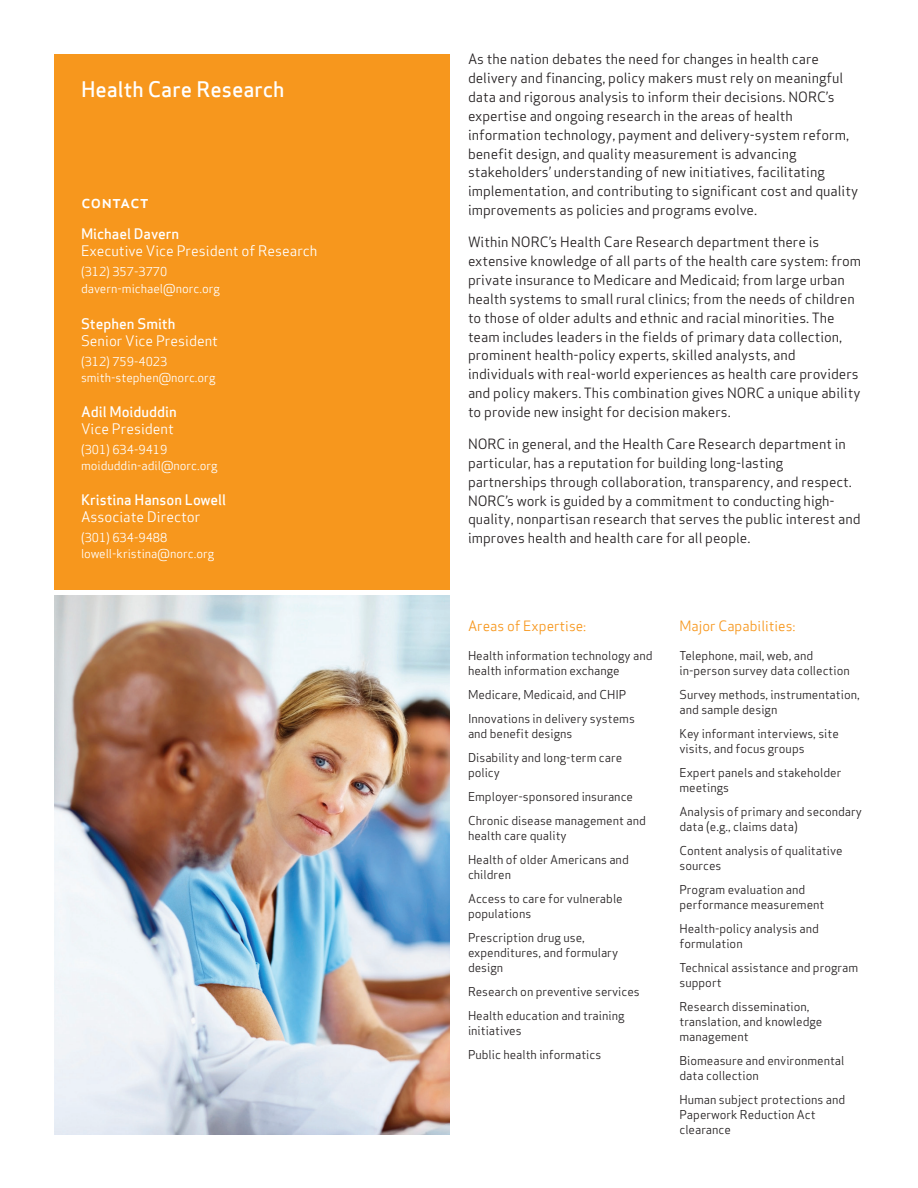
<style>
.page{position:relative;width:918px;height:1188px;background:#fff}
.page>*{position:absolute;margin:0;border:0;box-sizing:border-box;transform-origin:0 0}
.t1{font:21px "Apex Sans Medium T";color:#fff}
.t2{font:18px "Apex Sans Medium C";color:#fff}
.t3{font:14.25px "Apex Sans Book T";color:#fff}
.t4{font:14.25px "Apex Sans Medium T";color:#fff}
.t5{font:13.8px/18.9px "Apex Sans";color:#231f20}
.t6{font:13.8px "Apex Sans Book ST";color:#f7971d}
.t7{font:12px/15px "Apex Sans";color:#231f20}
.t8{font:12px/15.8px "Apex Sans Book T";color:#fff}
</style>
<div class="page">
<img style="left:54px;top:596px;width:396px;height:538px">
<div style="left:54px;top:54px;width:396px;height:536px;background:#f7971d"></div>
<h1 class="t1" style="left:81px;top:75px;width:205px">Health Care Research</h1>
<h2 class="t2" style="left:81px;top:190px;width:69px">contact</h2>
<p class="t4" style="left:81px;top:225px;width:100px">Michael Davern</p>
<p class="t3" style="left:81px;top:242px;width:238px">Executive Vice President of Research</p>
<p class="t8" style="left:81px;top:263px;width:140px;line-height:17.1px">(312) 357-3770 davern-michael@norc.org</p>
<p class="t4" style="left:81px;top:314px;width:96px">Stephen Smith</p>
<p class="t3" style="left:81px;top:331px;width:139px">Senior Vice President</p>
<p class="t8" style="left:81px;top:353px;width:136px">(312) 759-4023 smith-stephen@norc.org</p>
<p class="t4" style="left:81px;top:402px;width:97px">Adil Moiduddin</p>
<p class="t3" style="left:81px;top:419px;width:94px">Vice President</p>
<p class="t8" style="left:81px;top:442px;width:138px">(301) 634-9419 moiduddin-adil@norc.org</p>
<p class="t4" style="left:81px;top:490px;width:147px">Kristina Hanson Lowell</p>
<p class="t3" style="left:81px;top:508px;width:121px">Associate Director</p>
<p class="t8" style="left:81px;top:530px;width:135px">(301) 634-9488 lowell-kristina@norc.org</p>
<p class="t5" style="left:468px;top:49px;width:392px">As the nation debates the need for changes in health care delivery and financing, policy makers must rely on meaningful data and rigorous analysis to inform their decisions. NORC’s expertise and ongoing research in the areas of health information technology, payment and delivery-system reform, benefit design, and quality measurement is advancing stakeholders’ understanding of new initiatives, facilitating implementation, and contributing to significant cost and quality improvements as policies and programs evolve.</p>
<p class="t5" style="left:468px;top:232px;width:395px">Within NORC’s Health Care Research department there is extensive knowledge of all parts of the health care system: from private insurance to Medicare and Medicaid; from large urban health systems to small rural clinics; from the needs of children to those of older adults and ethnic and racial minorities. The team includes leaders in the fields of primary data collection, prominent health-policy experts, skilled analysts, and individuals with real-world experiences as health care providers and policy makers. This combination gives NORC a unique ability to provide new insight for decision makers.</p>
<p class="t5" style="left:468px;top:433px;width:394px">NORC in general, and the Health Care Research department in particular, has a reputation for building long-lasting partnerships through collaboration, transparency, and respect.<br>NORC’s work is guided by a commitment to conducting high&shy;quality, nonpartisan research that serves the public interest and improves health and health care for all people.</p>
<p class="t6" style="left:468px;top:617px;width:120px">Areas of Expertise:</p>
<p class="t7" style="left:468px;top:647px;width:186px">Health information technology and health information exchange</p>
<p class="t7" style="left:468px;top:681px;width:168px;line-height:24px">Medicare, Medicaid, and CHIP<br>Innovations in delivery systems</p>
<p class="t7" style="left:468px;top:720px;width:156px;line-height:24px">and benefit designs<br>Disability and long-term care</p>
<p class="t7" style="left:468px;top:759px;width:179px;line-height:24px">policy<br>Employer-sponsored insurance<br>Chronic disease management and</p>
<p class="t7" style="left:468px;top:822px;width:162px;line-height:24px">health care quality<br>Health of older Americans and</p>
<p class="t7" style="left:468px;top:861px;width:156px;line-height:24px">children<br>Access to care for vulnerable</p>
<p class="t7" style="left:468px;top:900px;width:118px;line-height:24px">populations<br>Prescription drug use,</p>
<p class="t7" style="left:468px;top:944px;width:152px">expenditures, and formulary design</p>
<p class="t7" style="left:468px;top:978px;width:173px;line-height:24px">Research on preventive services<br>Health education and training</p>
<p class="t7" style="left:468px;top:1017px;width:135px;line-height:24px">initiatives<br>Public health informatics</p>
<p class="t6" style="left:680px;top:617px;width:118px">Major Capabilities:</p>
<p class="t7" style="left:680px;top:647px;width:172px">Telephone, mail, web, and in-person survey data collection</p>
<p class="t7" style="left:680px;top:686px;width:182px">Survey methods, instrumentation, and sample design</p>
<p class="t7" style="left:680px;top:725px;width:161px">Key informant interviews, site visits, and focus groups</p>
<p class="t7" style="left:680px;top:764px;width:163px">Expert panels and stakeholder meetings</p>
<p class="t7" style="left:680px;top:803px;width:184px">Analysis of primary and secondary data (e.g., claims data)</p>
<p class="t7" style="left:680px;top:842px;width:165px">Content analysis of qualitative sources</p>
<p class="t7" style="left:680px;top:881px;width:146px">Program evaluation and performance measurement</p>
<p class="t7" style="left:680px;top:920px;width:141px">Health-policy analysis and formulation</p>
<p class="t7" style="left:680px;top:959px;width:180px">Technical assistance and program support</p>
<p class="t7" style="left:680px;top:998px;width:144px">Research dissemination, translation, and knowledge management</p>
<p class="t7" style="left:680px;top:1052px;width:166px">Biomeasure and environmental data collection</p>
<p class="t7" style="left:680px;top:1091px;width:167px">Human subject protections and<br>Paperwork Reduction Act clearance</p>
</div>
